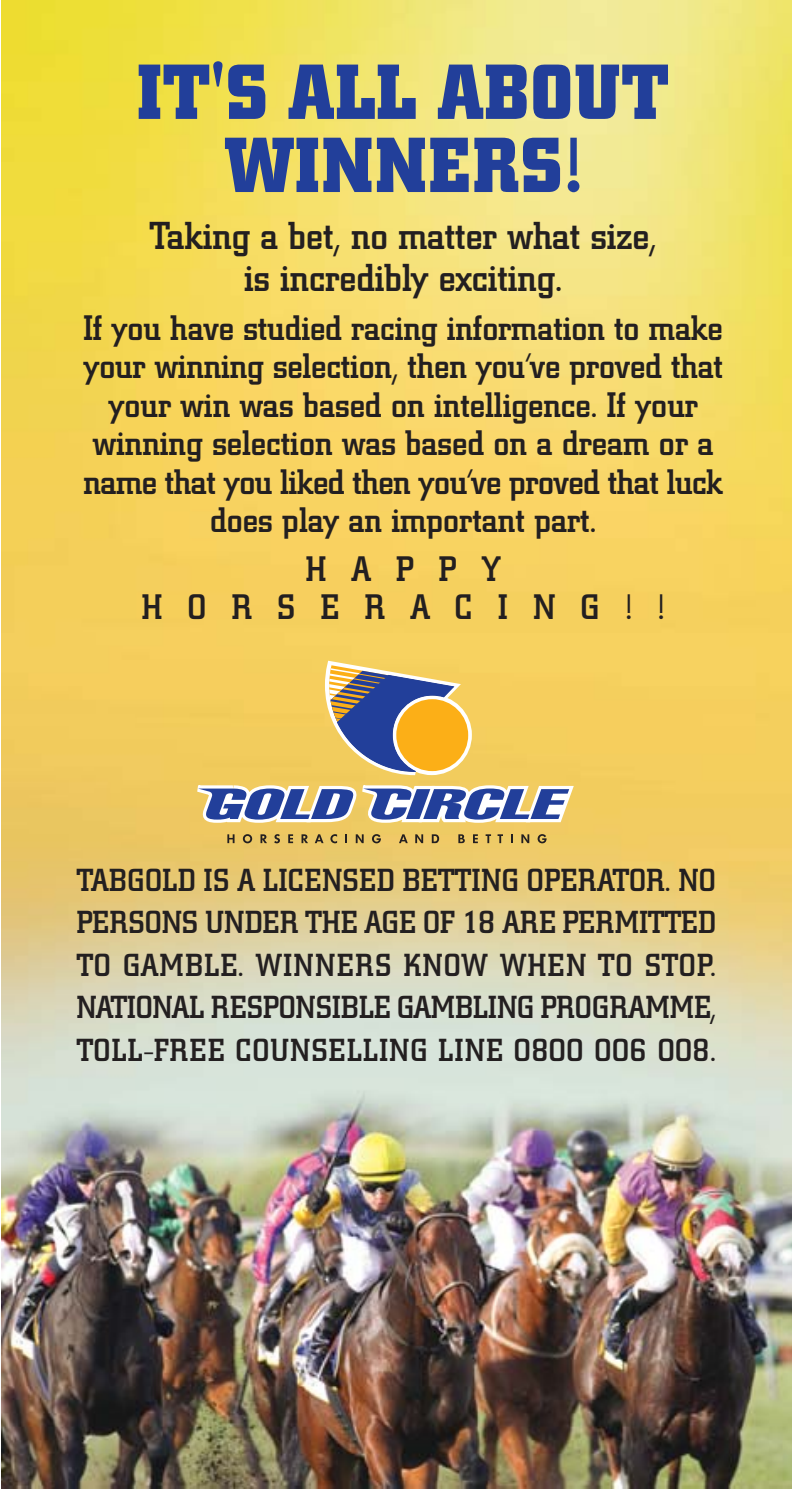
<style>
.page{position:relative;width:794px;height:1489px;background:#fff}
.page>*{position:absolute;margin:0;border:0;box-sizing:border-box;transform-origin:0 0}
.t1{font:700 77px/73.1px "City";letter-spacing:.02em;color:#223f9a;text-align:center}
.t2{font:500 38.5px/42.4px "City";color:#231f20;text-align:center}
.t3{font:500 35px/38.5px "City";color:#231f20;text-align:center}
.t4{font:500 35px/38.5px "City";letter-spacing:.72em;color:#231f20;text-align:center}
.t5{font:500 31.5px/42.4px "City";letter-spacing:.02em;color:#231f20;text-align:justify}
</style>
<div class="page">
<img style="left:2px;top:1px;width:789px;height:1486px">
<svg style="left:150px;top:655px;width:428px;height:172px"></svg>
<svg style="left:227px;top:834px;width:7px;height:9px"></svg>
<svg style="left:243px;top:834px;width:9px;height:9px"></svg>
<svg style="left:245px;top:835px;width:5px;height:6px"></svg>
<svg style="left:260px;top:834px;width:7px;height:9px"></svg>
<svg style="left:274px;top:834px;width:6px;height:9px"></svg>
<svg style="left:288px;top:834px;width:5px;height:9px"></svg>
<svg style="left:301px;top:834px;width:7px;height:9px"></svg>
<svg style="left:315px;top:834px;width:8px;height:9px"></svg>
<svg style="left:330px;top:834px;width:7px;height:9px"></svg>
<svg style="left:345px;top:834px;width:2px;height:9px"></svg>
<svg style="left:356px;top:834px;width:8px;height:9px"></svg>
<svg style="left:372px;top:834px;width:9px;height:9px"></svg>
<svg style="left:399px;top:834px;width:9px;height:9px"></svg>
<svg style="left:415px;top:834px;width:8px;height:9px"></svg>
<svg style="left:432px;top:834px;width:7px;height:9px"></svg>
<svg style="left:458px;top:834px;width:7px;height:9px"></svg>
<svg style="left:473px;top:834px;width:5px;height:9px"></svg>
<svg style="left:485px;top:834px;width:6px;height:9px"></svg>
<svg style="left:497px;top:834px;width:6px;height:9px"></svg>
<svg style="left:511px;top:834px;width:2px;height:9px"></svg>
<svg style="left:521px;top:834px;width:8px;height:9px"></svg>
<svg style="left:537px;top:834px;width:9px;height:9px"></svg>
<h1 class="t1" style="left:138px;top:57px;width:532px">IT'S ALL ABOUT<br>WINNERS!</h1>
<p class="t2" style="left:150px;top:215px;width:508px">Taking a bet, no matter what size, is incredibly exciting.</p>
<p class="t3" style="left:83px;top:309px;width:641px">If you have studied racing information to make your winning selection, then you’ve proved that your win was based on intelligence. If your winning selection was based on a dream or a name that you liked then you’ve proved that luck does play an important part.</p>
<p class="t4" style="left:142px;top:550px;width:524px">HAPPY<br>HORSERACING!!</p>
<p class="t5" style="left:77px;top:859px;width:641px">TABGOLD IS A LICENSED BETTING OPERATOR. NO PERSONS UNDER THE AGE OF 18 ARE PERMITTED TO GAMBLE. WINNERS KNOW WHEN TO STOP.<br>NATIONAL RESPONSIBLE GAMBLING PROGRAMME, TOLL-FREE COUNSELLING LINE 0800 006 008.</p>
</div>
